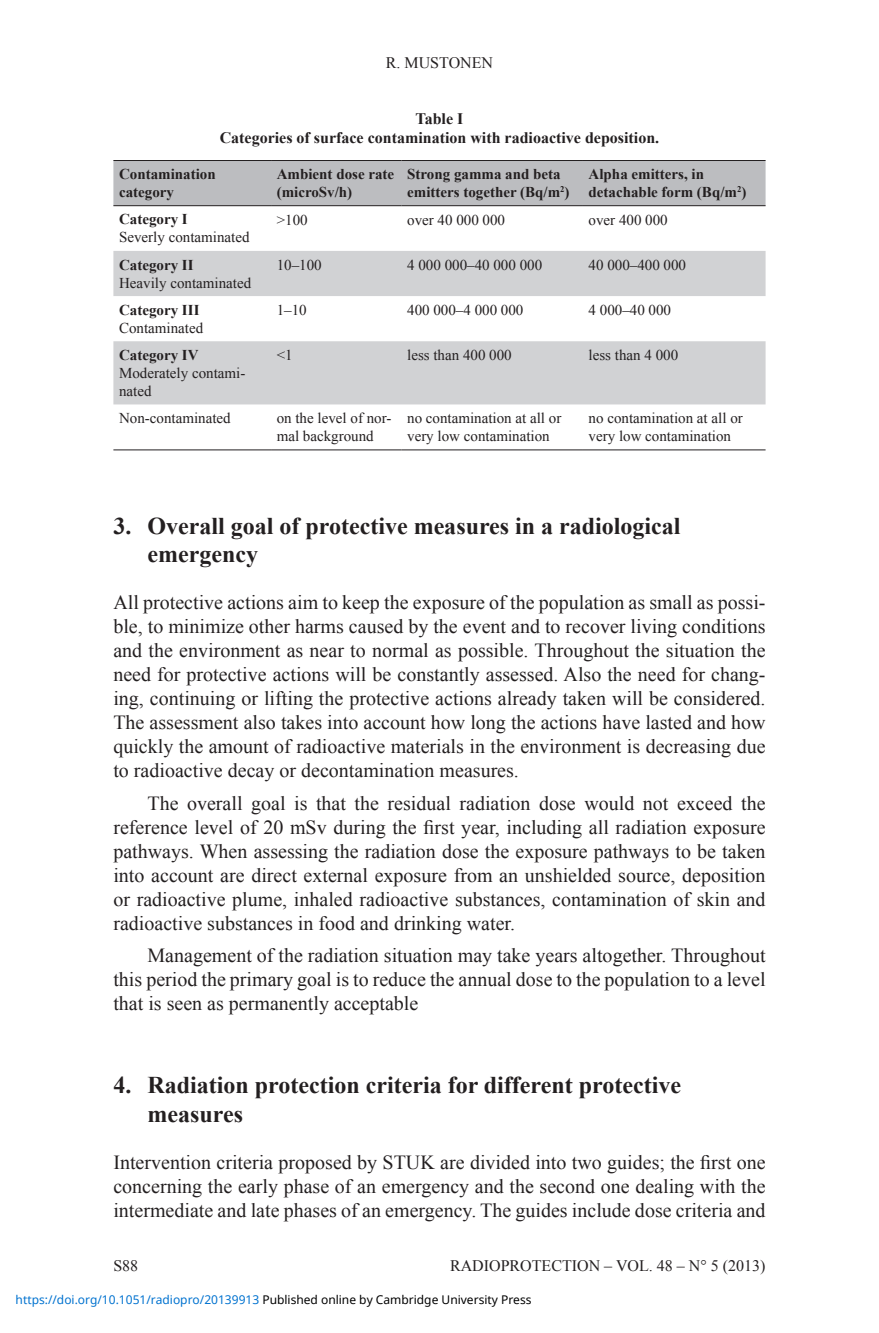
<style>
.page{position:relative;width:879px;height:1333px;background:#fff}
.page>*{position:absolute;margin:0;border:0;box-sizing:border-box;transform-origin:0 0}
.t1{font:700 24px/28.8px "Times New Roman";color:#231f20}
.t2{font:20px/24px "Times New Roman";color:#231f20;text-align:justify}
.t3{font:700 16px/19.2px "Times New Roman";color:#231f20;text-align:center}
.t4{font:16px "Times New Roman";color:#231f20}
.t5{font:15px/18px "Times New Roman";color:#231f20}
.t6{font:700 15px/18px "Times New Roman";color:#231f20}
.t7{font:12px "Noto Sans";color:#0172cf}
.s1{color:#000}
</style>
<div class="page">
<div style="left:113px;top:161px;width:652px;height:44px;background:#bcbdc0"></div>
<svg style="left:113px;top:251px;width:652px;height:153px;fill:#d1d2d4"></svg>
<hr style="left:113px;top:160px;width:158px;height:1px;background:#231f20">
<hr style="left:271px;top:160px;width:130px;height:1px;background:#231f20">
<hr style="left:401px;top:160px;width:182px;height:1px;background:#231f20">
<hr style="left:583px;top:160px;width:182px;height:1px;background:#231f20">
<hr style="left:113px;top:205px;width:158px;height:1px;background:#231f20">
<hr style="left:271px;top:205px;width:130px;height:1px;background:#231f20">
<hr style="left:401px;top:205px;width:182px;height:1px;background:#231f20">
<hr style="left:583px;top:205px;width:182px;height:1px;background:#231f20">
<hr style="left:113px;top:449px;width:158px;height:1px;background:#231f20">
<hr style="left:271px;top:449px;width:130px;height:1px;background:#231f20">
<hr style="left:401px;top:449px;width:182px;height:1px;background:#231f20">
<hr style="left:583px;top:449px;width:182px;height:1px;background:#231f20">
<p class="t4" style="left:386px;top:52px;width:109px">R. Mus tonen</p>
<p class="t3" style="left:220px;top:109px;width:441px">Table I<br>Categories of surface contamination with radioactive deposition.</p>
<p class="t6" style="left:119px;top:165px;width:98px">Contamination category</p>
<p class="t6" style="left:277px;top:165px;width:119px">Ambient dose rate (microSv/h)</p>
<p class="t6" style="left:407px;top:165px;width:164px">Strong gamma and beta emitters together (Bq/m<sup>2</sup>)</p>
<p class="t6" style="left:588px;top:165px;width:159px">Alpha emitters, in detachable form (Bq/m<sup>2</sup>)</p>
<p class="t6" style="left:119px;top:210px;width:70px">Category I</p>
<p class="t5" style="left:119px;top:228px;width:132px">Severly contaminated</p>
<p class="t5" style="left:277px;top:210px;width:32px">&gt;100</p>
<p class="t5" style="left:407px;top:210px;width:99px">over 40 000 000</p>
<p class="t5" style="left:588px;top:210px;width:81px">over 400 000</p>
<p class="t6" style="left:119px;top:255px;width:76px">Category II</p>
<p class="t5" style="left:119px;top:273px;width:134px">Heavily contaminated</p>
<p class="t5" style="left:277px;top:255px;width:46px">10–100</p>
<p class="t5" style="left:407px;top:255px;width:136px">4 000 000–40 000 000</p>
<p class="t5" style="left:588px;top:255px;width:99px">40 000–400 000</p>
<p class="t6" style="left:119px;top:300px;width:82px">Category III</p>
<p class="t5" style="left:119px;top:318px;width:86px">Contaminated</p>
<p class="t5" style="left:277px;top:301px;width:31px">1–10</p>
<p class="t5" style="left:407px;top:301px;width:118px">400 000–4 000 000</p>
<p class="t5" style="left:588px;top:301px;width:84px">4 000–40 000</p>
<p class="t6" style="left:119px;top:345px;width:81px">Category IV</p>
<p class="t5" style="left:119px;top:363px;width:128px">Moderately contami&shy;nated</p>
<p class="t5" style="left:277px;top:346px;width:17px">&lt;1</p>
<p class="t5" style="left:407px;top:346px;width:106px">less than 400 000</p>
<p class="t5" style="left:588px;top:346px;width:91px">less than 4 000</p>
<p class="t5" style="left:119px;top:409px;width:113px">Non-contaminated</p>
<p class="t5" style="left:277px;top:409px;width:116px">on the level of nor&shy;mal background</p>
<p class="t5" style="left:407px;top:409px;width:156px">no contamination at all or very low contamination</p>
<p class="t5" style="left:588px;top:409px;width:156px">no contamination at all or very low contamination</p>
<p class="t1" style="left:147px;top:510px;width:535px;text-indent:-34px">3. Overall goal of protective measures in a radiological emergency</p>
<p class="t2" style="left:113px;top:590px;width:654px">All protective actions aim to keep the exposure of the population as small as possi&shy;ble, to minimize other harms caused by the event and to recover living conditions and the environment as near to normal as possible. Throughout the situation the need for protective actions will be constantly assessed. Also the need for chang&shy;ing, continuing or lifting the protective actions already taken will be considered.<br>The assessment also takes into account how long the actions have lasted and how quickly the amount of radioactive materials in the environment is decreasing due to radioactive decay or decontamination measures.</p>
<p class="t2" style="left:113px;top:790px;width:654px;text-indent:34px">The overall goal is that the residual radiation dose would not exceed the reference level of 20 mSv during the first year, including all radiation exposure pathways. When assessing the radiation dose the exposure pathways to be taken into account are direct external exposure from an unshielded source, deposition or radioactive plume, inhaled radioactive substances, contamination of skin and radioactive substances in food and drinking water.</p>
<p class="t2" style="left:113px;top:943px;width:654px;text-indent:34px">Management of the radiation situation may take years altogether. Throughout this period the primary goal is to reduce the annual dose to the population to a level that is seen as permanently acceptable</p>
<p class="t1" style="left:147px;top:1069px;width:535px;text-indent:-34px">4. Radiation protection criteria for different protective measures</p>
<p class="t2" style="left:113px;top:1149px;width:654px">Intervention criteria proposed by STUK are divided into two guides; the first one concerning the early phase of an emergency and the second one dealing with the intermediate and late phases of an emergency. The guides include dose criteria and</p>
<p class="t4" style="left:113px;top:1255px;width:26px">S88</p>
<p class="t4" style="left:450px;top:1255px;width:317px">Radioprotection – VOL. 48 – N° 5 (2013)</p>
<p class="t7" style="left:16px;top:1291px;width:517px">https://doi.org/10.1051/radiopro/20139913 <span class="s1">Published online by Cambridge University Press</span></p>
</div>
